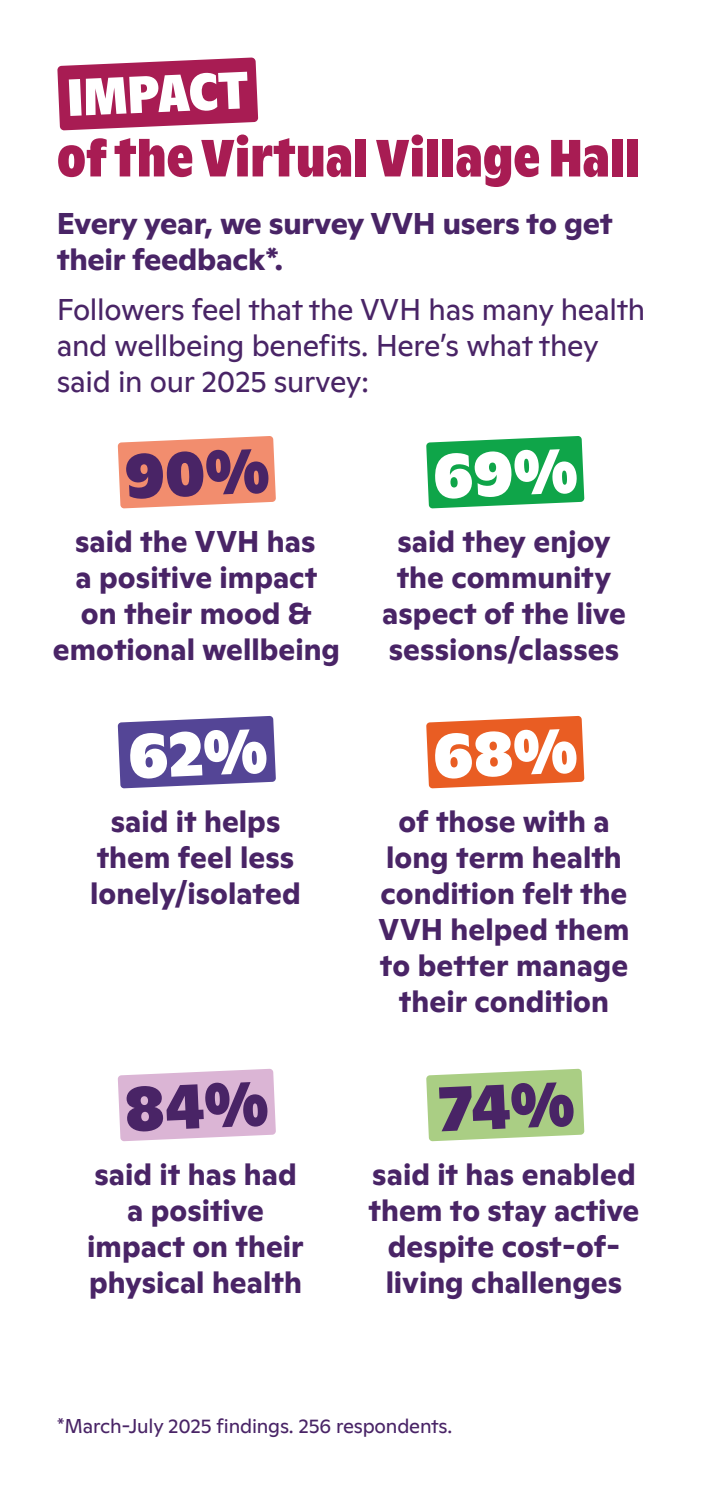
<style>
.page{position:relative;width:702px;height:1489px;background:#fff}
.page>*{position:absolute;margin:0;border:0;box-sizing:border-box;transform-origin:0 0}
.t1{font:700 52.25px "ABC Ginto Nord Condensed";letter-spacing:-.01em;color:#a81c53}
.t2{font:700 52.25px "ABC Ginto Nord Condensed";color:#fff}
.t3{font:700 30px/36px "ABC Ginto";color:#492466;text-align:center}
.t4{font:30px/36px "ABC Ginto";letter-spacing:-.01em;color:#492466}
.t5{font:20px "ABC Ginto";letter-spacing:-.01em;color:#492466}
</style>
<div class="page">
<svg style="left:57px;top:57px;width:201px;height:73px;background:#b33969"></svg>
<svg style="left:118px;top:436px;width:158px;height:72px;background:#f3987c"></svg>
<svg style="left:426px;top:436px;width:158px;height:72px;background:#26ad5b"></svg>
<svg style="left:118px;top:716px;width:158px;height:72px;background:#6457a0"></svg>
<svg style="left:426px;top:716px;width:158px;height:72px;background:#eb6d38"></svg>
<svg style="left:118px;top:1068px;width:158px;height:73px;background:#debdd9"></svg>
<svg style="left:426px;top:1068px;width:158px;height:73px;background:#b3d391"></svg>
<h1 class="t2" style="left:65px;top:57px;width:184px;rotate:-2deg">IMPACT</h1>
<h1 class="t1" style="left:57px;top:118px;width:585px">of the Virtual Village Hall</h1>
<p class="t3" style="left:57px;top:203px;width:557px;text-align:left">Every year, we survey VVH users to get their feedback*.</p>
<p class="t4" style="left:57px;top:289px;width:590px">Followers feel that the VVH has many health and wellbeing benefits. Here’s what they said in our 2025 survey:</p>
<p class="t3" style="left:53px;top:520px;width:289px">said the VVH has<br>a positive impact<br>on their mood &amp; emotional wellbeing</p>
<p class="t3" style="left:382px;top:520px;width:245px">said they enjoy the community aspect of the live sessions/classes</p>
<p class="t3" style="left:90px;top:800px;width:212px">said it helps them feel less lonely/isolated</p>
<p class="t3" style="left:378px;top:800px;width:252px">of those with a long term health condition felt the<br>VVH helped them to better manage their condition</p>
<p class="t3" style="left:87px;top:1153px;width:218px">said it has had a positive impact on their physical health</p>
<p class="t3" style="left:368px;top:1153px;width:272px">said it has enabled them to stay active despite cost-of&shy;living challenges</p>
<p class="t5" style="left:57px;top:1411px;width:397px">*March-July 2025 findings. 256 respondents.</p>
</div>
